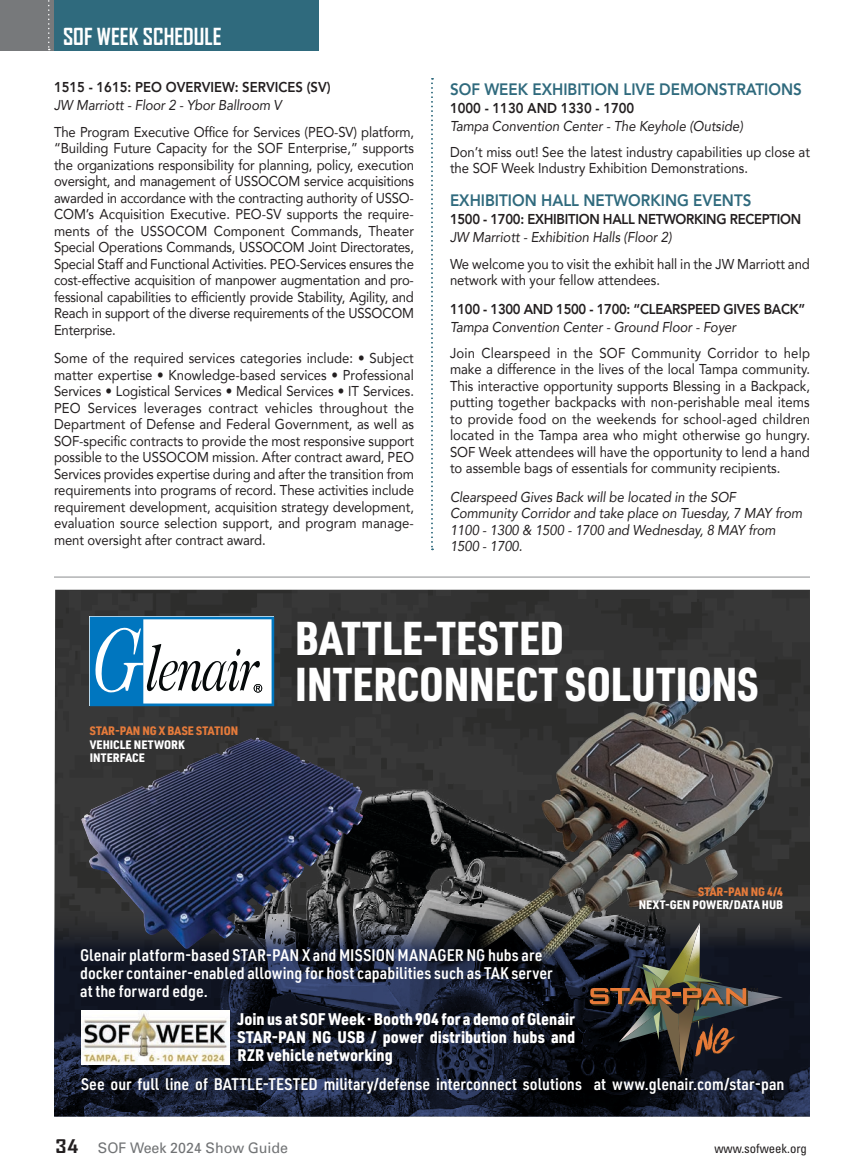
<style>
.page{position:relative;width:864px;height:1175px;background:#fff}
.page>*{position:absolute;margin:0;border:0;box-sizing:border-box;transform-origin:0 0}
.t1{font:900 46.5px/46.5px "URWDIN Cond";letter-spacing:.005em;color:#fff}
.t2{font:700 22.5px "Agency FB";color:#fff}
.t3{font:700 18px "Agency FB";color:#231f20;scale:1.33 1}
.t4{font:600 16.5px/18px "URWDIN Semi Cond";letter-spacing:.005em;color:#fff}
.t5{font:900 16.5px/18px "URWDIN Semi Cond";color:#fff;text-align:justify}
.Agenda_Section{font:800 16.5px "Avenir";color:#2f6a7d;scale:.92 1}
.t6{font:14.55px "Univers";letter-spacing:-.005em;color:#717375}
.Agenda_Body{font:14.25px/16.5px "Avenir";color:#231f20;text-align:justify;scale:.92 1}
.Agenda_italic{font:italic 14.25px/16.5px "Avenir";letter-spacing:-.005em;color:#231f20;scale:.92 1}
.Agenda_Subhead{font:800 14.25px "Avenir";letter-spacing:-.02em;color:#231f20;scale:.92 1}
.Agenda_Subhead-2{font:800 14.25px "Avenir";color:#231f20;scale:.92 1}
.t7{font:condensed 12.75px "Univers";color:#231f20}
.t8{font:900 12px/13.5px "URWDIN Semi Cond";color:#fff;text-align:right}
.s1{color:#e67b3b}
</style>
<div class="page">
<div style="left:0;top:0;width:319px;height:51px;background:#2f6a7d"></div>
<div style="left:0;top:0;width:54px;height:51px;background:#77797b"></div>
<svg style="left:48px;top:0;width:2px;height:50px"></svg>
<svg style="left:431px;top:78px;width:2px;height:472px"></svg>
<svg style="left:54px;top:590px;width:756px;height:526px;background:#393c43"></svg>
<hr style="left:54px;top:576px;width:756px;height:1px;background:#8a8c8e">
<h2 class="t2" style="left:63px;top:22px;width:160px">SOF WEEK SCHEDULE</h2>
<p class="Agenda_Subhead-2" style="left:54px;top:76px;width:302px">1515 - 1615: PEO OVERVIEW: SERVICES (SV)</p>
<p class="Agenda_italic" style="left:54px;top:97px;width:249px">JW Marriott - Floor 2 - Ybor Ballroom V</p>
<p class="Agenda_Body" style="left:54px;top:123px;width:393px">The Program Executive Office for Services (PEO-SV) platform, “Building Future Capacity for the SOF Enterprise,” supports the organizations responsibility for planning, policy, execution oversight, and management of USSOCOM service acquisitions awarded in accordance with the contracting authority of USSO-COM’s Acquisition Executive. PEO-SV supports the require&shy;ments of the USSOCOM Component Commands, Theater Special Operations Commands, USSOCOM Joint Directorates, Special Staff and Functional Activities. PEO-Services ensures the cost-effective acquisition of manpower augmentation and pro&shy;fessional capabilities to efficiently provide Stability, Agility, and Reach in support of the diverse requirements of the USSOCOM Enterprise.</p>
<p class="Agenda_Body" style="left:54px;top:349px;width:393px">Some of the required services categories include: • Subject matter expertise • Knowledge-based services • Professional Services • Logistical Services • Medical Services • IT Services.<br>PEO Services leverages contract vehicles throughout the Department of Defense and Federal Government, as well as SOF-specific contracts to provide the most responsive support possible to the USSOCOM mission. After contract award, PEO Services provides expertise during and after the transition from requirements into programs of record. These activities include requirement development, acquisition strategy development, evaluation source selection support, and program manage&shy;ment oversight after contract award.</p>
<p class="Agenda_Section" style="left:450px;top:76px;width:384px">SOF WEEK EXHIBITION LIVE DEMONSTRATIONS</p>
<p class="Agenda_Subhead-2" style="left:450px;top:96px;width:202px">1000 - 1130 AND 1330 - 1700</p>
<p class="Agenda_italic" style="left:450px;top:117px;width:320px">Tampa Convention Center - The Keyhole (Outside)</p>
<p class="Agenda_Body" style="left:450px;top:143px;width:393px">Don’t miss out! See the latest industry capabilities up close at the SOF Week Industry Exhibition Demonstrations.</p>
<p class="Agenda_Section" style="left:450px;top:188px;width:329px">EXHIBITION HALL NETWORKING EVENTS</p>
<p class="Agenda_Subhead" style="left:450px;top:208px;width:383px">1500 - 1700: EXHIBITION HALL NETWORKING RECEPTION</p>
<p class="Agenda_italic" style="left:450px;top:229px;width:243px">JW Marriott - Exhibition Halls (Floor 2)</p>
<p class="Agenda_Body" style="left:450px;top:255px;width:393px">We welcome you to visit the exhibit hall in the JW Marriott and network with your fellow attendees.</p>
<p class="Agenda_Subhead" style="left:450px;top:297px;width:388px">1100 - 1300 AND 1500 - 1700: “CLEARSPEED GIVES BACK”</p>
<p class="Agenda_italic" style="left:450px;top:318px;width:313px">Tampa Convention Center - Ground Floor - Foyer</p>
<p class="Agenda_Body" style="left:450px;top:344px;width:393px">Join Clearspeed in the SOF Community Corridor to help make a difference in the lives of the local Tampa community.<br>This interactive opportunity supports Blessing in a Backpack, putting together backpacks with non-perishable meal items to provide food on the weekends for school-aged children located in the Tampa area who might otherwise go hungry.<br>SOF Week attendees will have the opportunity to lend a hand to assemble bags of essentials for community recipients.</p>
<p class="Agenda_italic" style="left:450px;top:488px;width:384px">Clearspeed Gives Back will be located in the SOF Community Corridor and take place on Tuesday, 7 MAY from 1100 - 1300 &amp; 1500 - 1700 and Wednesday, 8 MAY from 1500 - 1700.</p>
<p class="t8" style="left:90px;top:724px;width:150px;text-align:left"><span class="s1">STAR-PAN NG X BASE STATION<br></span>VEHICLE NETWORK<br>INTERFACE</p>
<p class="t1" style="left:295px;top:613px;width:465px">BATTLE-TESTED<br>INTERCONNECT SOLUTIONS</p>
<p class="t8" style="left:639px;top:884px;width:146px"><span class="s1">STAR-PAN NG 4/4<br></span>NEXT-GEN POWER/DATA HUB</p>
<p class="t4" style="left:80px;top:945px;width:474px">Glenair platform-based STAR-PAN X and MISSION MANAGER NG hubs are docker container-enabled allowing for host capabilities such as TAK server at the forward edge.</p>
<p class="t5" style="left:238px;top:1009px;width:339px">Join us at SOF Week · Booth 904 for a demo of Glenair STAR-PAN NG USB / power distribution hubs and RZR vehicle networking</p>
<p class="t4" style="left:81px;top:1074px;width:705px">See our full line of BATTLE-TESTED military/defense interconnect solutions at www.glenair.com/star-pan</p>
<p class="t3" style="left:56px;top:1135px;width:19px">34</p>
<p class="t6" style="left:98px;top:1139px;width:192px">SOF Week 2024 Show Guide</p>
<p class="t7" style="left:714px;top:1140px;width:94px">www.sofweek.org</p>
</div>
